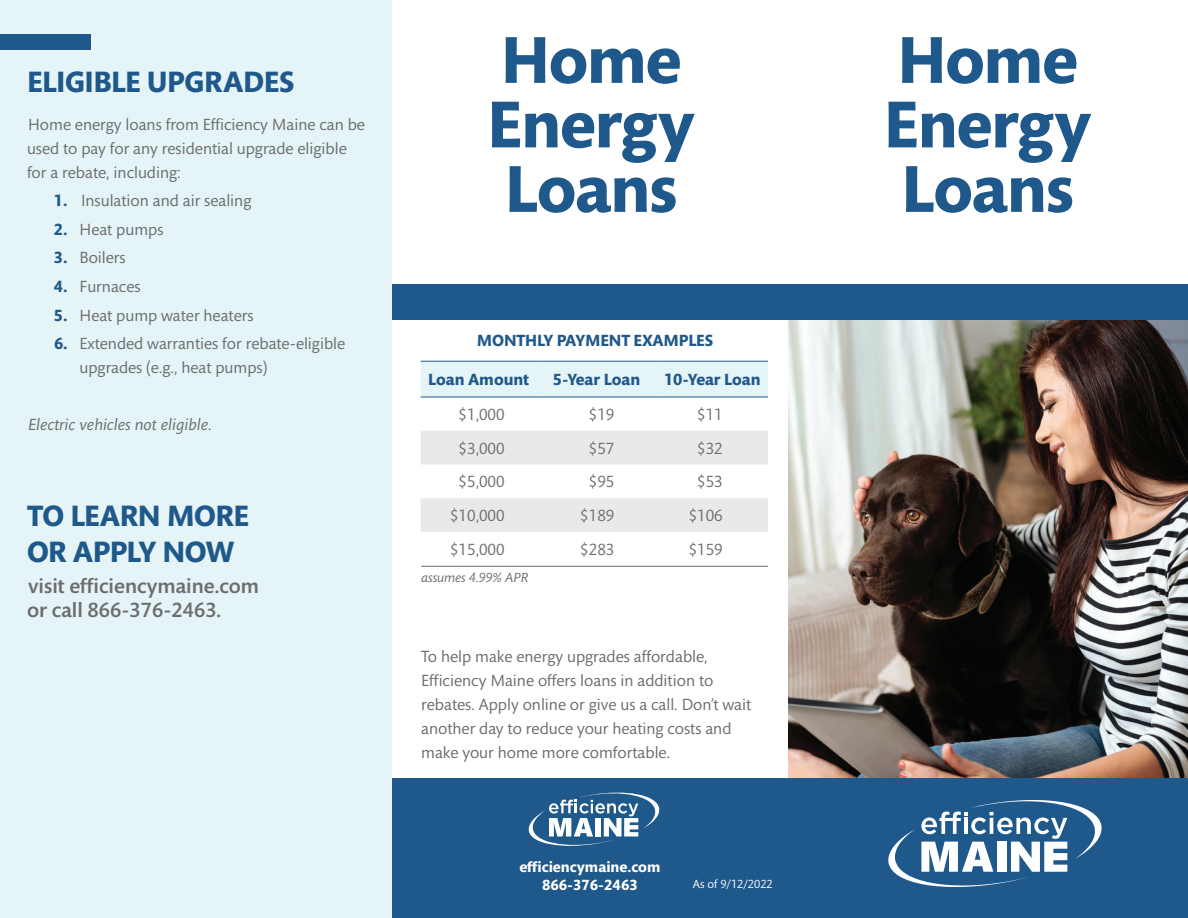
<style>
.page{position:relative;width:1188px;height:918px;background:#fff}
.page>*{position:absolute;margin:0;border:0;box-sizing:border-box;transform-origin:0 0}
.t1{font:700 67.5px/64.5px "Mundo Sans Std";letter-spacing:-.02em;color:#1f588b}
.t2{font:700 30px "Mundo Sans Std";letter-spacing:-.02em;color:#1f588b}
.t3{font:500 21px/24px "Mundo Sans Std";color:#6c6d70}
.Bulleted_List_to_all{font:16.5px/24px "Mundo Sans Std";color:#6c6d70}
.Bulleted_List_to_all-2{font:700 16.5px "Mundo Sans Std";letter-spacing:-.01em;color:#1f588b}
.t4{font:italic 16.5px "Mundo Sans Std";color:#6c6d70}
.t5{font:700 15px/18px "Mundo Sans Std";color:#fff;text-align:center}
.t6{font:italic 13.5px "Mundo Sans Std";color:#6c6d70}
.t7{font:12px "Mundo Sans Std";color:#fff}
.s1{font-weight:700;color:#1f588b}
.s2{font-style:normal}
</style>
<div class="page">
<img style="left:788px;top:320px;width:400px;height:459px">
<div style="left:392px;top:779px;width:796px;height:139px;background:#1f588b"></div>
<svg style="left:529px;top:793px;width:130px;height:53px"></svg>
<svg style="left:888px;top:800px;width:214px;height:87px"></svg>
<div style="left:392px;top:284px;width:796px;height:36px;background:#1f588b"></div>
<div style="left:0;top:0;width:392px;height:918px;background:#e5f4f6"></div>
<div style="left:421px;top:362px;width:347px;height:35px;background:#e5f4f6"></div>
<svg style="left:421px;top:431px;width:347px;height:101px"></svg>
<hr style="left:421px;top:361px;width:115px;height:1px;background:#1f588b">
<hr style="left:536px;top:361px;width:121px;height:1px;background:#1f588b">
<hr style="left:657px;top:361px;width:111px;height:1px;background:#1f588b">
<hr style="left:421px;top:397px;width:115px;height:1px;background:#1f588b">
<hr style="left:536px;top:397px;width:121px;height:1px;background:#1f588b">
<hr style="left:657px;top:397px;width:111px;height:1px;background:#1f588b">
<div style="left:0;top:34px;width:91px;height:15px;background:#1f588b"></div>
<hr style="left:421px;top:566px;width:347px;height:1px;background:#6b6d73">
<p class="t2" style="left:27px;top:66px;width:269px">ELIGIBLE UPGRADES</p>
<p class="Bulleted_List_to_all" style="left:27px;top:112px;width:340px">Home energy loans from Efficiency Maine can be used to pay for any residential upgrade eligible for a rebate, including:</p>
<p class="Bulleted_List_to_all" style="left:54px;top:189px;width:199px"><span class="s1">1.</span> Insulation and air sealing</p>
<p class="Bulleted_List_to_all" style="left:54px;top:218px;width:111px"><span class="s1">2.</span> Heat pumps</p>
<p class="Bulleted_List_to_all" style="left:54px;top:246px;width:73px"><span class="s1">3.</span> Boilers</p>
<p class="Bulleted_List_to_all" style="left:54px;top:275px;width:88px"><span class="s1">4.</span> Furnaces</p>
<p class="Bulleted_List_to_all" style="left:54px;top:303px;width:201px"><span class="s1">5.</span> Heat pump water heaters</p>
<p class="Bulleted_List_to_all" style="left:80px;top:332px;width:267px;text-indent:-26px"><span class="s1">6.</span> Extended warranties for rebate-eligible upgrades (e.g., heat pumps)</p>
<p class="t4" style="left:28px;top:416px;width:185px">Electric vehicles not eligible<span class="s2">.</span></p>
<p class="t2" style="left:27px;top:500px;width:224px">TO LEARN MORE</p>
<p class="t2" style="left:27px;top:536px;width:209px">OR APPLY NOW</p>
<p class="t3" style="left:27px;top:574px;width:234px">visit efficiencymaine.com or call 866-376-2463.</p>
<p class="t1" style="left:501px;top:29px;width:182px">Home</p>
<p class="t1" style="left:487px;top:94px;width:209px">Energy<br>Loans</p>
<p class="Bulleted_List_to_all-2" style="left:477px;top:331px;width:238px">MONTHLY PAYMENT EXAMPLES</p>
<p class="Bulleted_List_to_all-2" style="left:428px;top:371px;width:102px">Loan Amount</p>
<p class="Bulleted_List_to_all-2" style="left:553px;top:371px;width:89px">5-Year Loan</p>
<p class="Bulleted_List_to_all-2" style="left:664px;top:371px;width:98px">10-Year Loan</p>
<p class="Bulleted_List_to_all" style="left:459px;top:403px;width:48px">$1,000</p>
<p class="Bulleted_List_to_all" style="left:589px;top:403px;width:27px">$19</p>
<p class="Bulleted_List_to_all" style="left:697px;top:403px;width:27px">$11</p>
<p class="Bulleted_List_to_all" style="left:459px;top:437px;width:48px">$3,000</p>
<p class="Bulleted_List_to_all" style="left:589px;top:437px;width:27px">$57</p>
<p class="Bulleted_List_to_all" style="left:697px;top:437px;width:27px">$32</p>
<p class="Bulleted_List_to_all" style="left:459px;top:470px;width:48px">$5,000</p>
<p class="Bulleted_List_to_all" style="left:589px;top:470px;width:27px">$95</p>
<p class="Bulleted_List_to_all" style="left:697px;top:470px;width:27px">$53</p>
<p class="Bulleted_List_to_all" style="left:450px;top:504px;width:56px">$10,000</p>
<p class="Bulleted_List_to_all" style="left:580px;top:504px;width:36px">$189</p>
<p class="Bulleted_List_to_all" style="left:689px;top:504px;width:36px">$106</p>
<p class="Bulleted_List_to_all" style="left:450px;top:538px;width:56px">$15,000</p>
<p class="Bulleted_List_to_all" style="left:580px;top:538px;width:36px">$283</p>
<p class="Bulleted_List_to_all" style="left:689px;top:538px;width:36px">$159</p>
<p class="t6" style="left:421px;top:570px;width:109px">assumes 4.99% APR</p>
<p class="Bulleted_List_to_all" style="left:421px;top:645px;width:332px">To help make energy upgrades affordable, Efficiency Maine offers loans in addition to rebates. Apply online or give us a call. Don’t wait another day to reduce your heating costs and make your home more comfortable.</p>
<p class="t5" style="left:519px;top:858px;width:143px">efficiencymaine.com<br>866-376-2463</p>
<p class="t7" style="left:693px;top:878px;width:81px">As of 9/12/2022</p>
<p class="t1" style="left:897px;top:29px;width:182px">Home</p>
<p class="t1" style="left:884px;top:94px;width:209px">Energy<br>Loans</p>
</div>
